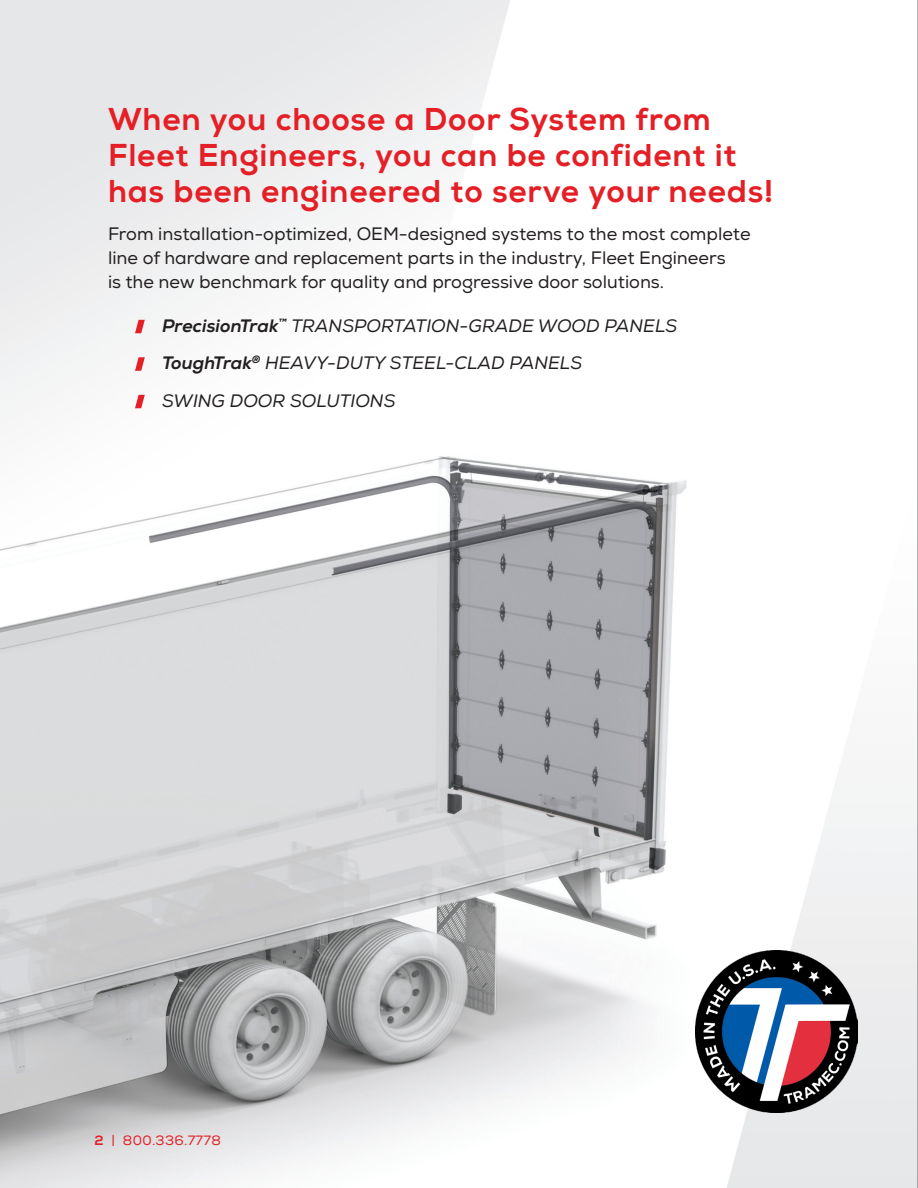
<style>
.page{position:relative;width:918px;height:1188px;background:#fff}
.page>*{position:absolute;margin:0;border:0;box-sizing:border-box;transform-origin:0 0}
.t1{font:800 31.5px/36px "Nexa";letter-spacing:.025em;color:#e41f25}
.t2{font:18px/24px "Nexa";color:#231f20}
.t3{font:italic 18px "Nexa";color:#231f20}
.t4{font:13.5px "Nexa";letter-spacing:.025em;color:#e41f25}
.s1{font-weight:800}
</style>
<div class="page">
<img style="left:0;top:0;width:917px;height:1188px">
<svg style="left:135px;top:320px;width:10px;height:13px"></svg>
<svg style="left:135px;top:357px;width:10px;height:14px"></svg>
<svg style="left:135px;top:395px;width:10px;height:13px"></svg>
<img style="left:696px;top:951px;width:162px;height:162px">
<hr style="left:917px;top:0;width:1px;height:1188px;background:#6c6d70">
<p class="t1" style="left:108px;top:102px;width:667px">When you choose a Door System from<br>Fleet Engineers, you can be confident it has been engineered to serve your needs!</p>
<p class="t2" style="left:108px;top:222px;width:644px">From installation-optimized, OEM-designed systems to the most complete line of hardware and replacement parts in the industry, Fleet Engineers<br>is the new benchmark for quality and progressive door solutions.</p>
<p class="t3" style="left:162px;top:314px;width:517px"><span class="s1">PrecisionTrak</span><sup>™</sup> TRANSPORTATION-GRADE WOOD PANELS</p>
<p class="t3" style="left:162px;top:352px;width:422px"><span class="s1">ToughTrak</span><sup>®</sup> HEAVY-DUTY STEEL-CLAD PANELS</p>
<p class="t3" style="left:162px;top:389px;width:235px">SWING DOOR SOLUTIONS</p>
<p class="t4" style="left:94px;top:1133px;width:128px"><span class="s1">2</span> | 800.336.7778</p>
</div>
